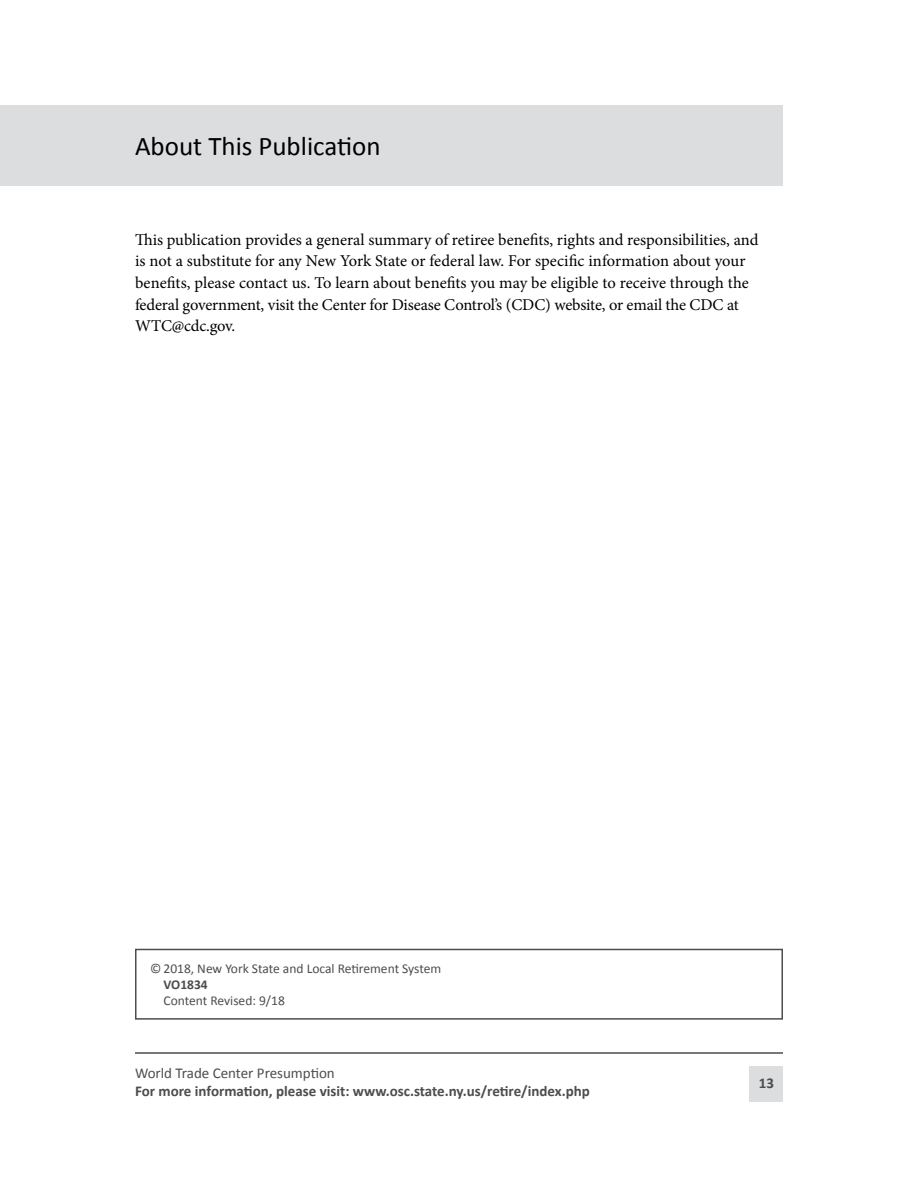
<style>
.page{position:relative;width:918px;height:1188px;background:#fff}
.page>*{position:absolute;margin:0;border:0;box-sizing:border-box;transform-origin:0 0}
.t1{font:27px "Calibri";color:#000}
.t2{font:16.5px/21.8px "Minion Pro";letter-spacing:-.005em;color:#000}
.t3{font:700 15px "Calibri";color:#4d4d4f}
.t4{font:15px "Calibri";color:#4d4d4f}
.t5{font:13.5px "Calibri";color:#4d4d4f}
.t6{font:700 13.5px "Calibri";color:#4d4d4f}
</style>
<div class="page">
<div style="left:0;top:105px;width:783px;height:81px;background:#dcddde"></div>
<div style="left:750px;top:1066px;width:33px;height:36px;background:#dcddde"></div>
<hr style="left:135px;top:1052px;width:648px;height:2px;background:#4d4d4f">
<div style="left:135px;top:949px;width:648px;height:71px;border:2px solid #4d4d4f"></div>
<h1 class="t1" style="left:135px;top:129px;width:247px">About This Publication</h1>
<p class="t2" style="left:135px;top:228px;width:625px">This publication provides a general summary of retiree benefits, rights and responsibilities, and is not a substitute for any New York State or federal law. For specific information about your benefits, please contact us. To learn about benefits you may be eligible to receive through the federal government, visit the Center for Disease Control’s (CDC) website, or email the CDC at WTC@cdc.gov.</p>
<p class="t5" style="left:150px;top:960px;width:293px">© 2018, New York State and Local Retirement System</p>
<p class="t6" style="left:164px;top:976px;width:46px">VO1834</p>
<p class="t5" style="left:164px;top:992px;width:123px">Content Revised: 9/18</p>
<p class="t4" style="left:135px;top:1063px;width:201px">World Trade Center Presumption</p>
<p class="t3" style="left:135px;top:1081px;width:456px">For more information, please visit: www.osc.state.ny.us/retire/index.php</p>
<p class="t3" style="left:759px;top:1073px;width:17px">13</p>
</div>
